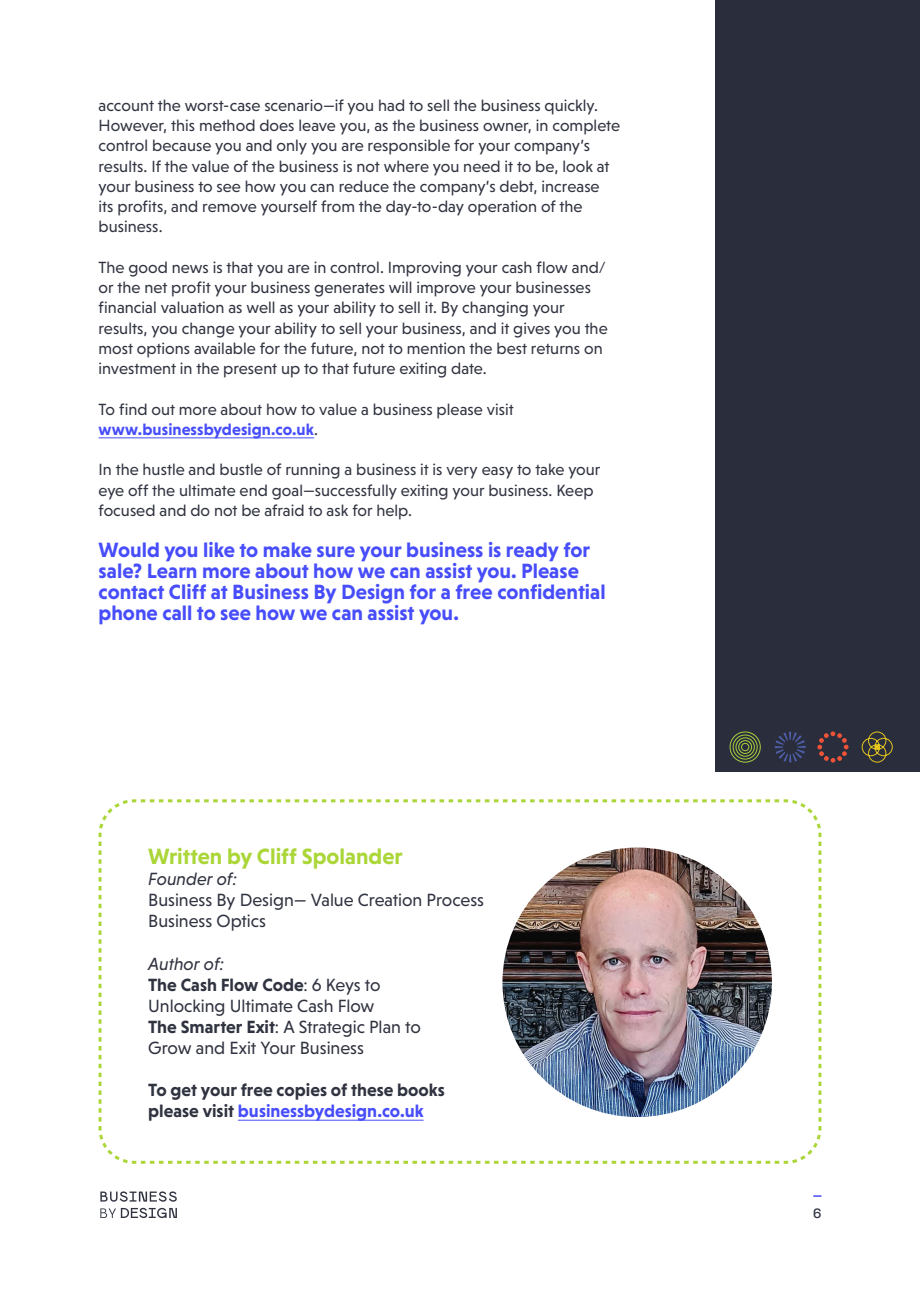
<style>
.page{position:relative;width:920px;height:1290px;background:#fff}
.page>*{position:absolute;margin:0;border:0;box-sizing:border-box;transform-origin:0 0}
.t1{font:700 22.5px "Niveau Grotesk";color:#abd638}
.Sign_off{font:700 21px/21px "Niveau Grotesk";color:#474dfa}
.t2{font:18px/21px "Niveau Grotesk";color:#303340}
.t3{font:700 18px/21px "Niveau Grotesk";color:#303340}
.t4{font:italic 18px "Niveau Grotesk";letter-spacing:-.005em;color:#303340}
.Body_copy{font:16.5px/20.2px "Niveau Grotesk";color:#303340}
.t5{font:300 13.5px "Space Grotesk";color:#303340}
.s1{font-weight:700;color:#474dfa}
.s2{font-weight:700}
.s3{color:#474dfa}
</style>
<div class="page">
<svg style="left:100px;top:1191px;width:77px;height:11px"></svg>
<svg style="left:100px;top:1208px;width:77px;height:10px"></svg>
<hr style="left:99px;top:437px;width:215px;height:1px;background:#474dfa">
<div style="left:716px;top:0;width:204px;height:772px;background:#292d3c"></div>
<svg style="left:729px;top:731px;width:32px;height:32px"></svg>
<svg style="left:775px;top:732px;width:31px;height:30px"></svg>
<svg style="left:861px;top:731px;width:32px;height:32px"></svg>
<svg style="left:817px;top:732px;width:31px;height:30px"></svg>
<svg style="left:98px;top:799px;width:724px;height:365px"></svg>
<img style="left:502px;top:847px;width:270px;height:270px;border-radius:135px">
<svg style="left:813px;top:1195px;width:8px;height:2px"></svg>
<p class="Body_copy" style="left:99px;top:95px;width:523px">account the worst-case scenario—if you had to sell the business quickly.<br>However, this method does leave you, as the business owner, in complete control because you and only you are responsible for your company’s results. If the value of the business is not where you need it to be, look at your business to see how you can reduce the company’s debt, increase<br>its profits, and remove yourself from the day-to-day operation of the business.</p>
<p class="Body_copy" style="left:99px;top:257px;width:511px">The good news is that you are in control. Improving your cash flow and/ or the net profit your business generates will improve your businesses financial valuation as well as your ability to sell it. By changing your results, you change your ability to sell your business, and it gives you the most options available for the future, not to mention the best returns on investment in the present up to that future exiting date.</p>
<p class="Body_copy" style="left:99px;top:399px;width:417px">To find out more about how to value a business please visit <span class="s1">www.businessbydesign.co.uk</span>.</p>
<p class="Body_copy" style="left:99px;top:460px;width:503px">In the hustle and bustle of running a business it is very easy to take your eye off the ultimate end goal—successfully exiting your business. Keep focused and do not be afraid to ask for help.</p>
<p class="Sign_off" style="left:99px;top:539px;width:509px">Would you like to make sure your business is ready for sale? Learn more about how we can assist you. Please contact Cliff at Business By Design for a free confidential phone call to see how we can assist you.</p>
<p class="t1" style="left:148px;top:844px;width:256px">Written by Cliff Spolander</p>
<p class="t4" style="left:148px;top:869px;width:90px">Founder of:</p>
<p class="t2" style="left:148px;top:890px;width:337px">Business By Design— Value Creation Process</p>
<p class="t2" style="left:148px;top:911px;width:119px">Business Optics</p>
<p class="t4" style="left:148px;top:954px;width:77px">Author of:</p>
<p class="t2" style="left:148px;top:974px;width:234px"><span class="s2">The Cash Flow Code</span>: 6 Keys to<br>Unlocking Ultimate Cash Flow</p>
<p class="t2" style="left:148px;top:1016px;width:274px"><span class="s2">The Smarter Exit</span>: A Strategic Plan to<br>Grow and Exit Your Business</p>
<p class="t3" style="left:148px;top:1079px;width:298px">To get your free copies of these books please visit <span class="s3">businessbydesign.co.uk</span></p>
<p class="t5" style="left:813px;top:1203px;width:10px">6</p>
</div>
